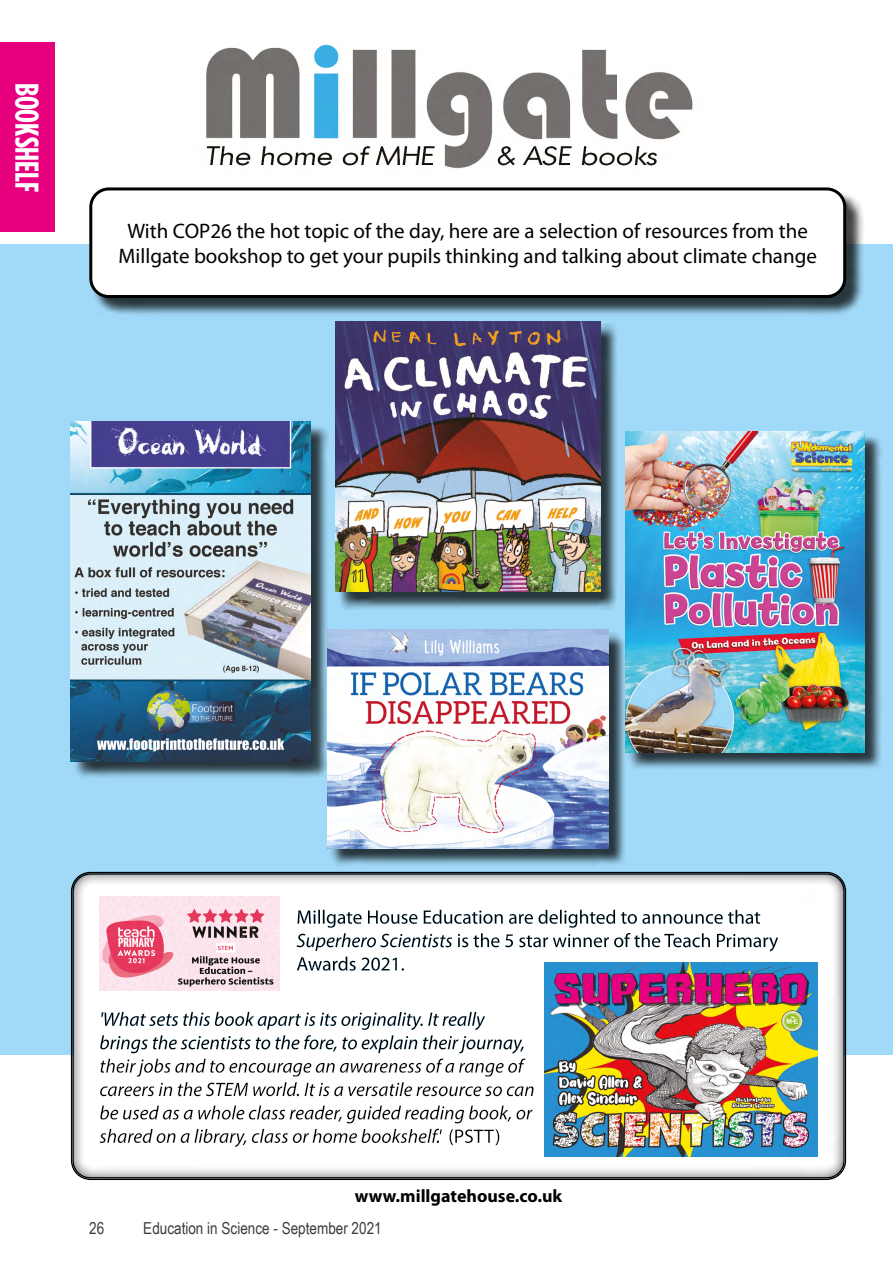
<style>
.page{position:relative;width:893px;height:1263px;background:#fff}
.page>*{position:absolute;margin:0;border:0;box-sizing:border-box;transform-origin:0 0}
.t1{font:700 33px "Gotham Condensed";color:#fff}
.t2{font:21px/25.2px "Myriad Pro";color:#000;text-align:center}
.t3{font:700 18px "Myriad Pro";color:#000}
.t4{font:16.5px "Arial Narrow";color:#3c3c3b}
</style>
<div class="page">
<div style="left:0;top:43px;width:54px;height:189px;background:#e6007d"></div>
<img style="left:206px;top:44px;width:487px;height:125px">
<div style="left:0;top:244px;width:893px;height:810px;background:#a1daf8"></div>
<div style="left:91px;top:190px;width:774px;height:127px;background:#000;opacity:.75"></div>
<div style="left:91px;top:189px;width:754px;height:107px;background:#fff;border-radius:18px"></div>
<div style="left:89px;top:187px;width:757px;height:111px;border:3px solid #000;border-radius:18px"></div>
<div style="left:338px;top:323px;width:281px;height:287px;background:#000;opacity:.75"></div>
<img style="left:335px;top:321px;width:265px;height:271px">
<div style="left:628px;top:434px;width:255px;height:337px;background:#000;opacity:.75"></div>
<img style="left:625px;top:431px;width:240px;height:321px">
<div style="left:330px;top:632px;width:297px;height:235px;background:#000;opacity:.75"></div>
<img style="left:327px;top:629px;width:281px;height:219px">
<svg style="left:57px;top:860px;width:803px;height:320px;fill:#fff"></svg>
<div style="left:74px;top:424px;width:255px;height:356px;background:#000;opacity:.75"></div>
<img style="left:71px;top:421px;width:239px;height:340px">
<img style="left:100px;top:896px;width:179px;height:95px">
<img style="left:544px;top:962px;width:273px;height:195px">
<h1 class="t1" style="left:45px;top:83px;width:111px;rotate:90deg">BOOKSHELF</h1>
<p class="t2" style="left:118px;top:218px;width:700px">With COP26 the hot topic of the day, here are a selection of resources from the<br>Millgate bookshop to get your pupils thinking and talking about climate change</p>
<p class="t3" style="left:355px;top:1184px;width:209px">www.millgatehouse.co.uk</p>
<p class="t4" style="left:89px;top:1216px;width:17px">26</p>
<p class="t4" style="left:143px;top:1216px;width:240px">Education in Science - September 2021</p>
</div>
